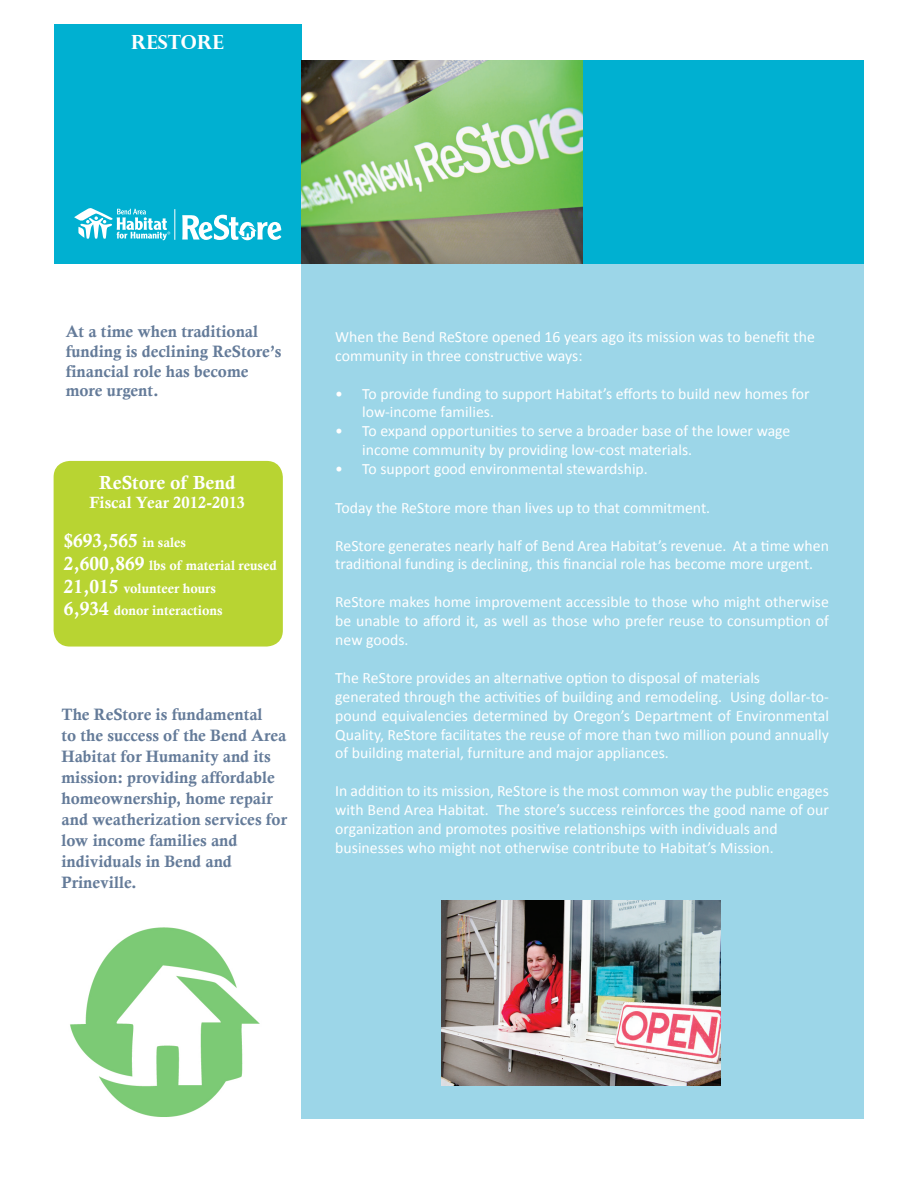
<style>
.page{position:relative;width:918px;height:1188px;background:#fff}
.page>*{position:absolute;margin:0;border:0;box-sizing:border-box;transform-origin:0 0}
.t1{font:700 19.5px "Perpetua Titling";color:#fff}
.t2{font:18.9px "Calis MT Bol";color:#fff}
.t3{font:16.5px/21px "Calis MT Bol";color:#647b99}
.t4{font:16.2px "Calis MT Bol";color:#fff}
.t5{font:15.75px/18.9px "Calibri";color:#fff}
.t6{font:13.5px/22.8px "Calis MT Bol";color:#fff}
.s1{font-size:13.5px}
.s2{font-size:18.9px}
</style>
<div class="page">
<div style="left:301px;top:262px;width:562px;height:857px;background:#9cd6e8"></div>
<div style="left:55px;top:24px;width:247px;height:240px;background:#00b0d1"></div>
<svg style="left:74px;top:208px;width:96px;height:33px"></svg>
<svg style="left:182px;top:215px;width:100px;height:26px"></svg>
<div style="left:582px;top:60px;width:281px;height:204px;background:#00b0d1"></div>
<img style="left:301px;top:60px;width:281px;height:204px">
<div style="left:54px;top:461px;width:229px;height:186px;background:#b8d432;border-radius:16px"></div>
<img style="left:70px;top:927px;width:190px;height:190px">
<img style="left:442px;top:900px;width:278px;height:186px">
<p class="t1" style="left:131px;top:29px;width:94px">RESTORE</p>
<p class="t3" style="left:66px;top:321px;width:217px;line-height:19.8px">At a time when traditional funding is declining ReStore’s financial role has become more urgent.</p>
<p class="t2" style="left:99px;top:472px;width:138px">ReStore of Bend</p>
<p class="t4" style="left:89px;top:493px;width:157px">Fiscal Year 2012-2013</p>
<p class="t2" style="left:64px;top:530px;width:124px">$693,565 <span class="s1">in sales</span></p>
<p class="t6" style="left:64px;top:554px;width:215px"><span class="s2">2,600,869</span> lbs of material reused<br><span class="s2">21,015</span> volunteer hours<br><span class="s2">6,934</span> donor interactions</p>
<p class="t3" style="left:62px;top:704px;width:227px">The ReStore is fundamental<br>to the success of the Bend Area<br>Habitat for Humanity and its mission: providing affordable homeownership, home repair and weatherization services for low income families and individuals in Bend and<br>Prineville.</p>
<p class="t5" style="left:335px;top:327px;width:481px">When the Bend ReStore opened 16 years ago its mission was to benefit the community in three constructive ways:</p>
<p class="t5" style="left:362px;top:384px;width:449px;text-indent:-27px">• To provide funding to support Habitat’s efforts to build new homes for low-income families.</p>
<p class="t5" style="left:362px;top:422px;width:430px;text-indent:-27px">• To expand opportunities to serve a broader base of the lower wage income community by providing low-cost materials.</p>
<p class="t5" style="left:335px;top:459px;width:314px">• To support good environmental stewardship.</p>
<p class="t5" style="left:335px;top:498px;width:376px">Today the ReStore more than lives up to that commitment.</p>
<p class="t5" style="left:335px;top:536px;width:495px">ReStore generates nearly half of Bend Area Habitat’s revenue. At a time when traditional funding is declining, this financial role has become more urgent.</p>
<p class="t5" style="left:335px;top:593px;width:495px;text-align:justify">ReStore makes home improvement accessible to those who might otherwise be unable to afford it, as well as those who prefer reuse to consumption of new goods.</p>
<p class="t5" style="left:335px;top:668px;width:495px">The ReStore provides an alternative option to disposal of materials generated through the activities of building and remodeling. Using dollar-to&shy;pound equivalencies determined by Oregon’s Department of Environmental Quality, ReStore facilitates the reuse of more than two million pound annually of building material, furniture and major appliances.</p>
<p class="t5" style="left:335px;top:782px;width:495px">In addition to its mission, ReStore is the most common way the public engages with Bend Area Habitat. The store’s success reinforces the good name of our organization and promotes positive relationships with individuals and businesses who might not otherwise contribute to Habitat’s Mission.</p>
</div>
